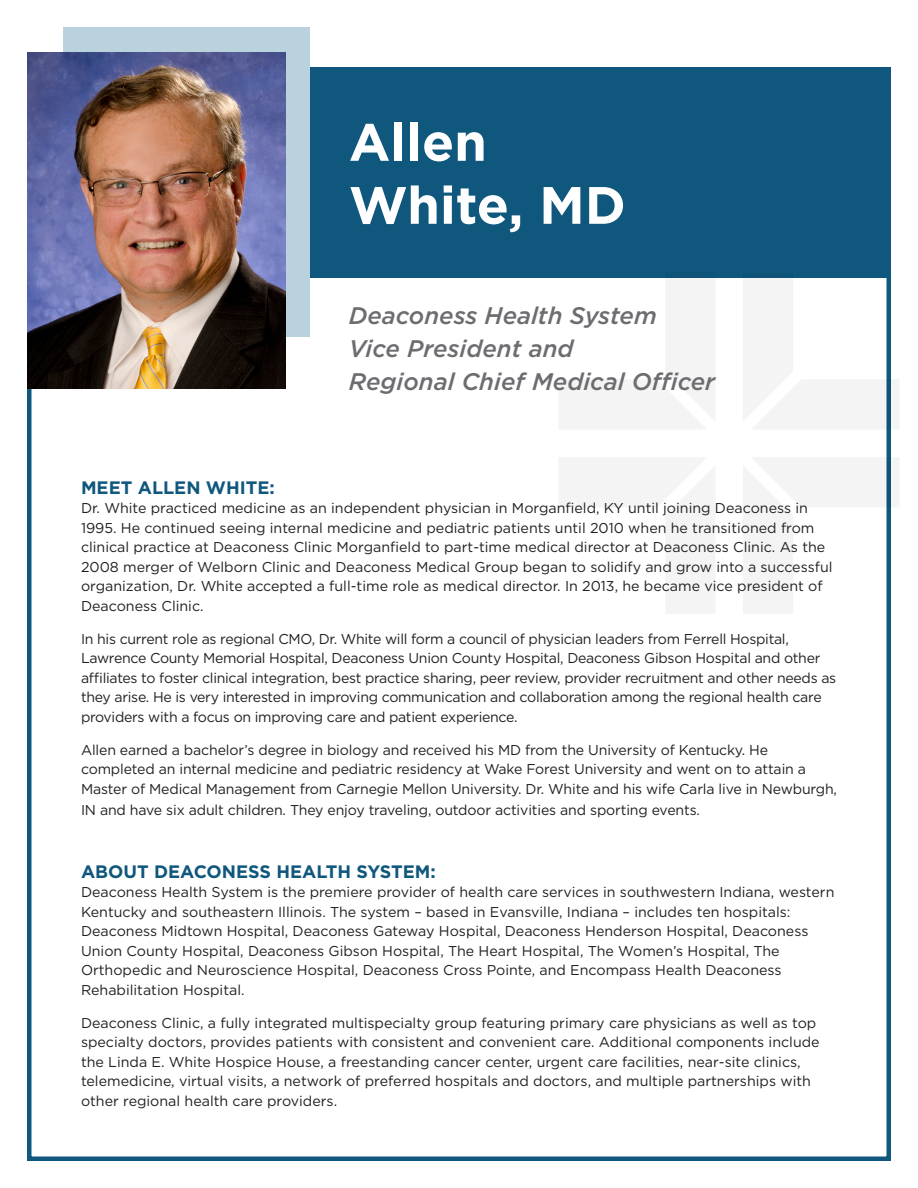
<style>
.page{position:relative;width:918px;height:1188px;background:#fff}
.page>*{position:absolute;margin:0;border:0;box-sizing:border-box;transform-origin:0 0}
.t1{font:700 52.5px/63px "Gotham";color:#fff}
.t2{font:italic 500 24px/33px "Gotham";color:#6c6d70}
.t3{font:700 18px "Gotham";color:#0f577d}
.t4{font:14.25px/19.5px "Gotham";color:#231f20}
.t5{font:14.25px/19.5px "Gotham";letter-spacing:-.02em;color:#231f20}
</style>
<div class="page">
<div style="left:42px;top:68px;width:849px;height:210px;background:#0f577d"></div>
<div style="left:63px;top:27px;width:247px;height:310px;background:#b9d2dd"></div>
<svg style="left:559px;top:278px;width:156px;height:151px"></svg>
<svg style="left:743px;top:278px;width:156px;height:152px"></svg>
<svg style="left:743px;top:457px;width:156px;height:157px"></svg>
<svg style="left:559px;top:458px;width:156px;height:156px"></svg>
<img style="left:27px;top:52px;width:259px;height:337px">
<p class="t1" style="left:349px;top:110px;width:278px">Allen<br>White, MD</p>
<p class="t2" style="left:349px;top:299px;width:368px">Deaconess Health System<br>Vice President and<br>Regional Chief Medical Officer</p>
<p class="t3" style="left:81px;top:476px;width:195px">MEET ALLEN WHITE:</p>
<p class="t4" style="left:81px;top:498px;width:753px">Dr. White practiced medicine as an independent physician in Morganfield, KY until joining Deaconess in 1995. He continued seeing internal medicine and pediatric patients until 2010 when he transitioned from clinical practice at Deaconess Clinic Morganfield to part-time medical director at Deaconess Clinic. As the 2008 merger of Welborn Clinic and Deaconess Medical Group began to solidify and grow into a successful organization, Dr. White accepted a full-time role as medical director. In 2013, he became vice president of Deaconess Clinic.</p>
<p class="t5" style="left:81px;top:629px;width:757px">In his current role as regional CMO, Dr. White will form a council of physician leaders from Ferrell Hospital, Lawrence County Memorial Hospital, Deaconess Union County Hospital, Deaconess Gibson Hospital and other affiliates to foster clinical integration, best practice sharing, peer review, provider recruitment and other needs as they arise. He is very interested in improving communication and collaboration among the regional health care providers with a focus on improving care and patient experience.</p>
<p class="t4" style="left:81px;top:740px;width:758px">Allen earned a bachelor’s degree in biology and received his MD from the University of Kentucky. He completed an internal medicine and pediatric residency at Wake Forest University and went on to attain a<br>Master of Medical Management from Carnegie Mellon University. Dr. White and his wife Carla live in Newburgh,</p>
<p class="t4" style="left:81px;top:800px;width:621px">IN and have six adult children. They enjoy traveling, outdoor activities and sporting events.</p>
<p class="t3" style="left:81px;top:860px;width:356px">ABOUT DEACONESS HEALTH SYSTEM:</p>
<p class="t4" style="left:81px;top:882px;width:755px">Deaconess Health System is the premiere provider of health care services in southwestern Indiana, western Kentucky and southeastern Illinois. The system – based in Evansville, Indiana – includes ten hospitals:<br>Deaconess Midtown Hospital, Deaconess Gateway Hospital, Deaconess Henderson Hospital, Deaconess Union County Hospital, Deaconess Gibson Hospital, The Heart Hospital, The Women’s Hospital, The Orthopedic and Neuroscience Hospital, Deaconess Cross Pointe, and Encompass Health Deaconess Rehabilitation Hospital.</p>
<p class="t4" style="left:81px;top:1013px;width:740px">Deaconess Clinic, a fully integrated multispecialty group featuring primary care physicians as well as top specialty doctors, provides patients with consistent and convenient care. Additional components include the Linda E. White Hospice House, a freestanding cancer center, urgent care facilities, near-site clinics, telemedicine, virtual visits, a network of preferred hospitals and doctors, and multiple partnerships with other regional health care providers.</p>
</div>
